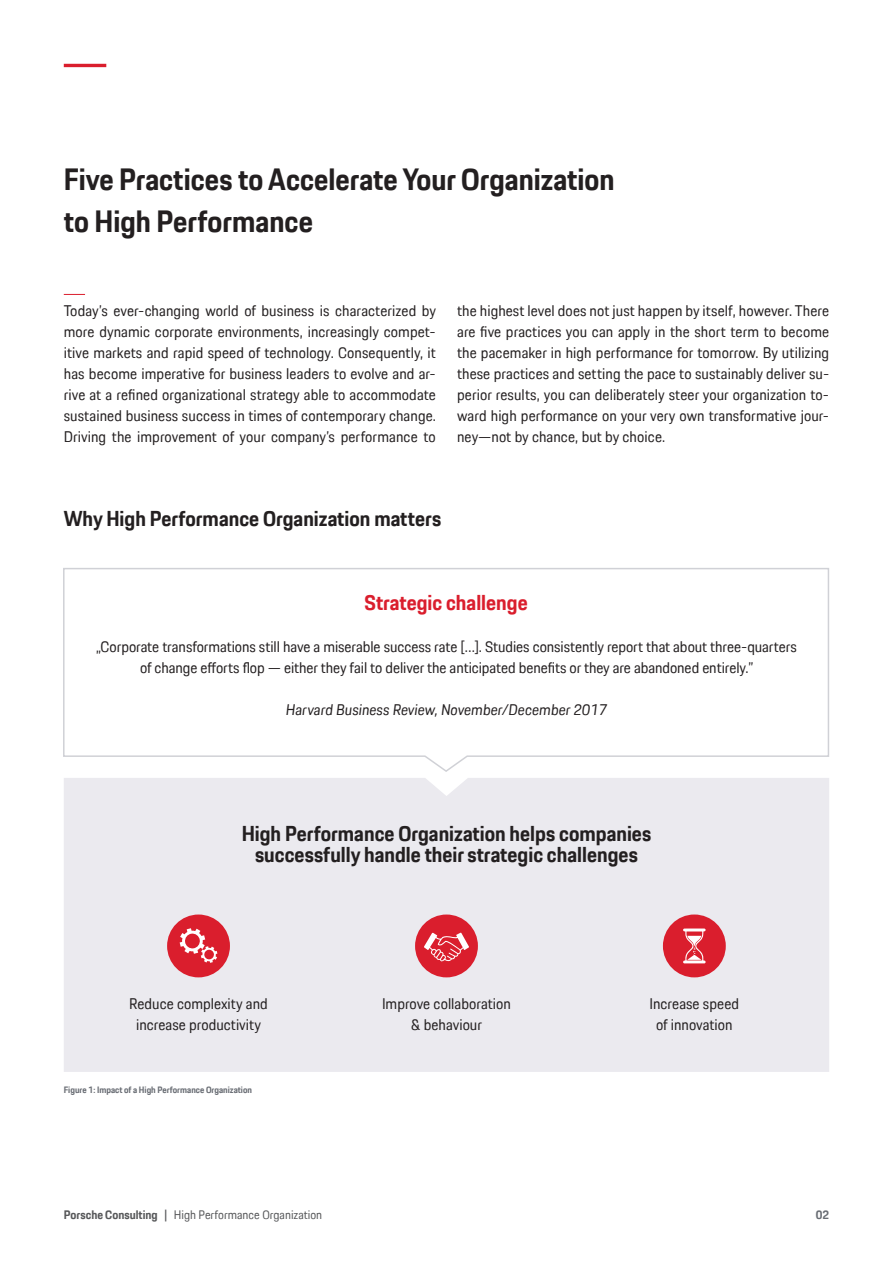
<style>
.page{position:relative;width:893px;height:1263px;background:#fff}
.page>*{position:absolute;margin:0;border:0;box-sizing:border-box;transform-origin:0 0}
.t1{font:700 30px/42px "Porsche Next TT";color:#231f20}
.t2{font:700 21px/21px "Porsche Next TT";color:#231f20;text-align:center}
.t3{font:700 21px "Porsche Next TT";color:#da1e2d}
.t4{font:15px/21px "Porsche Next TT";color:#231f20;text-align:center}
.t5{font:italic 15px "Porsche Next TT";color:#231f20}
.t6{font:12px "Porsche Next TT";color:#57585a}
.t7{font:700 12px "Porsche Next TT";color:#696d74}
.t8{font:700 9px "Porsche Next TT";color:#696d74}
.s1{font-weight:700}
</style>
<div class="page">
<svg style="left:63px;top:568px;width:766px;height:204px"></svg>
<div style="left:64px;top:778px;width:765px;height:294px;background:#ebeaef"></div>
<svg style="left:64px;top:294px;width:21px;height:1px"></svg>
<svg style="left:674px;top:914px;width:39px;height:7px"></svg>
<hr style="left:64px;top:64px;width:42px;height:3px;background:#da1e2d">
<div style="left:663px;top:914px;width:63px;height:63px;background:#da1e2d;border-radius:50%"></div>
<svg style="left:683px;top:928px;width:23px;height:35px"></svg>
<div style="left:167px;top:914px;width:63px;height:63px;background:#da1e2d;border-radius:50%"></div>
<svg style="left:180px;top:928px;width:37px;height:35px"></svg>
<div style="left:415px;top:914px;width:63px;height:63px;background:#da1e2d;border-radius:50%"></div>
<svg style="left:424px;top:932px;width:45px;height:29px"></svg>
<h1 class="t1" style="left:64px;top:158px;width:552px">Five Practices to Accelerate Your Organization to High Performance</h1>
<p class="t4" style="left:64px;top:300px;width:374px;text-align:justify">Today’s ever-changing world of business is characterized by more dynamic corporate environments, increasingly compet&shy;itive markets and rapid speed of technology. Consequently, it has become imperative for business leaders to evolve and ar&shy;rive at a refined organizational strategy able to accommodate sustained business success in times of contemporary change.<br>Driving the improvement of your company’s performance to</p>
<p class="t4" style="left:457px;top:300px;width:374px;text-align:justify">the highest level does not just happen by itself, however. There are five practices you can apply in the short term to become the pacemaker in high performance for tomorrow. By utilizing these practices and setting the pace to sustainably deliver su&shy;perior results, you can deliberately steer your organization to&shy;ward high performance on your very own transformative jour&shy;ney—not by chance, but by choice.</p>
<h2 class="t2" style="left:64px;top:508px;width:379px">Why High Performance Organization matters</h2>
<h2 class="t3" style="left:365px;top:588px;width:165px">Strategic challenge</h2>
<p class="t4" style="left:96px;top:636px;width:702px">„Corporate transformations still have a miserable success rate […]. Studies consistently report that about three-quarters of change efforts flop — either they fail to deliver the anticipated benefits or they are abandoned entirely.”</p>
<p class="t5" style="left:286px;top:699px;width:323px">Harvard Business Review, November/December 2017</p>
<h2 class="t2" style="left:242px;top:823px;width:411px">High Performance Organization helps companies successfully handle their strategic challenges</h2>
<p class="t4" style="left:129px;top:993px;width:140px">Reduce complexity and increase productivity</p>
<p class="t4" style="left:382px;top:993px;width:130px">Improve collaboration &amp; behaviour</p>
<p class="t4" style="left:650px;top:993px;width:91px">Increase speed of innovation</p>
<p class="t8" style="left:64px;top:1084px;width:190px">Figure 1: Impact of a High Performance Organization</p>
<p class="t6" style="left:64px;top:1207px;width:260px"><span class="s1">Porsche Consulting |</span> High Performance Organization</p>
<p class="t7" style="left:816px;top:1207px;width:15px">02</p>
</div>
